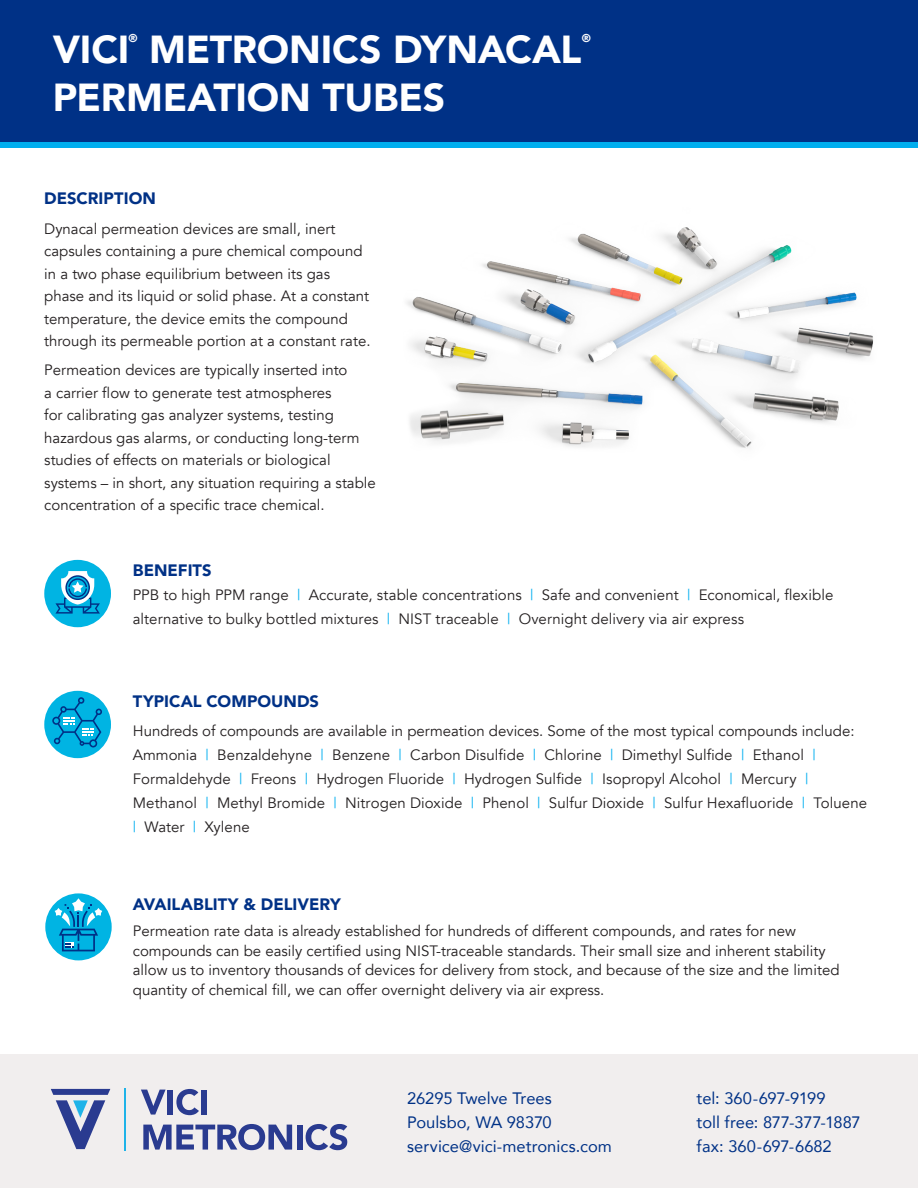
<style>
.page{position:relative;width:918px;height:1188px;background:#fff}
.page>*{position:absolute;margin:0;border:0;box-sizing:border-box;transform-origin:0 0}
.t1{font:900 39px "Avenir";letter-spacing:-.005em;color:#fff}
.t2{font:16.5px "Avenir";color:#003186}
.t3{font:900 16.5px "Avenir";color:#003186}
.Body_Copy{font:15px/22.5px "Avenir";color:#231f20}
.t4{font:900 11.4px "Avenir";color:#fff}
.s1{color:#00aeef}
</style>
<div class="page">
<div style="left:0;top:1054px;width:918px;height:134px;background:#f1eeee"></div>
<svg style="left:141px;top:1090px;width:25px;height:25px"></svg>
<div style="left:168px;top:1090px;width:5px;height:25px;background:#2a3b90"></div>
<svg style="left:176px;top:1089px;width:23px;height:26px"></svg>
<div style="left:201px;top:1090px;width:6px;height:25px;background:#2a3b90"></div>
<svg style="left:143px;top:1124px;width:149px;height:26px"></svg>
<div style="left:297px;top:1125px;width:5px;height:25px;background:#2a3b90"></div>
<svg style="left:306px;top:1124px;width:41px;height:26px"></svg>
<hr style="left:124px;top:1089px;width:2px;height:62px;background:#1fb3e8">
<svg style="left:51px;top:1089px;width:59px;height:60px"></svg>
<svg style="left:0;top:141px;width:918px;height:7px;background:#009ce0"></svg>
<div style="left:0;top:0;width:918px;height:141px;background:#003186"></div>
<div style="left:44px;top:560px;width:67px;height:67px;background:#00b4e3;border-radius:50%"></div>
<svg style="left:55px;top:571px;width:45px;height:43px"></svg>
<div style="left:44px;top:691px;width:67px;height:67px;background:#00b4e3;border-radius:50%"></div>
<svg style="left:52px;top:697px;width:50px;height:50px"></svg>
<div style="left:45px;top:893px;width:67px;height:67px;background:#00b4e3;border-radius:50%"></div>
<svg style="left:55px;top:898px;width:47px;height:53px"></svg>
<img style="left:407px;top:227px;width:467px;height:221px">
<p class="t1" style="left:53px;top:16px;width:78px">VICI</p>
<p class="t4" style="left:129px;top:28px;width:11px">®</p>
<p class="t1" style="left:149px;top:16px;width:434px">METRONICS DYNACAL</p>
<p class="t4" style="left:582px;top:28px;width:11px">®</p>
<p class="t1" style="left:53px;top:64px;width:394px">PERMEATION TUBES</p>
<p class="t3" style="left:44px;top:185px;width:113px">DESCRIPTION</p>
<p class="Body_Copy" style="left:44px;top:218px;width:328px">Dynacal permeation devices are small, inert capsules containing a pure chemical compound in a two phase equilibrium between its gas phase and its liquid or solid phase. At a constant temperature, the device emits the compound through its permeable portion at a constant rate.</p>
<p class="Body_Copy" style="left:44px;top:359px;width:333px">Permeation devices are typically inserted into<br>a carrier flow to generate test atmospheres<br>for calibrating gas analyzer systems, testing hazardous gas alarms, or conducting long-term studies of effects on materials or biological systems – in short, any situation requiring a stable concentration of a specific trace chemical.</p>
<p class="t3" style="left:133px;top:556px;width:80px">BENEFITS</p>
<p class="Body_Copy" style="left:133px;top:583px;width:702px;line-height:24px">PPB to high PPM range <span class="s1">|</span> Accurate, stable concentrations <span class="s1">|</span> Safe and convenient <span class="s1">|</span> Economical, flexible alternative to bulky bottled mixtures <span class="s1">|</span> NIST traceable <span class="s1">|</span> Overnight delivery via air express</p>
<p class="t3" style="left:133px;top:687px;width:188px">TYPICAL COMPOUNDS</p>
<p class="Body_Copy" style="left:133px;top:719px;width:736px;line-height:24px">Hundreds of compounds are available in permeation devices. Some of the most typical compounds include:<br>Ammonia <span class="s1">|</span> Benzaldehyne <span class="s1">|</span> Benzene <span class="s1">|</span> Carbon Disulfide <span class="s1">|</span> Chlorine <span class="s1">|</span> Dimethyl Sulfide <span class="s1">|</span> Ethanol <span class="s1">| </span>Formaldehyde <span class="s1">|</span> Freons <span class="s1">|</span> Hydrogen Fluoride <span class="s1">|</span> Hydrogen Sulfide <span class="s1">|</span> Isopropyl Alcohol <span class="s1">|</span> Mercury <span class="s1">| </span>Methanol <span class="s1">|</span> Methyl Bromide <span class="s1">|</span> Nitrogen Dioxide <span class="s1">|</span> Phenol <span class="s1">|</span> Sulfur Dioxide <span class="s1">|</span> Sulfur Hexafluoride <span class="s1">|</span> Toluene <span class="s1">|</span> Water <span class="s1">|</span> Xylene</p>
<p class="t3" style="left:133px;top:890px;width:209px">AVAILABLITY &amp; DELIVERY</p>
<p class="Body_Copy" style="left:133px;top:922px;width:708px;line-height:19.5px">Permeation rate data is already established for hundreds of different compounds, and rates for new compounds can be easily certified using NIST-traceable standards. Their small size and inherent stability allow us to inventory thousands of devices for delivery from stock, and because of the size and the limited quantity of chemical fill, we can offer overnight delivery via air express.</p>
<p class="t2" style="left:407px;top:1085px;width:146px">26295 Twelve Trees</p>
<p class="t2" style="left:407px;top:1109px;width:146px">Poulsbo, WA 98370</p>
<p class="t2" style="left:407px;top:1133px;width:206px">service@vici-metronics.com</p>
<p class="t2" style="left:697px;top:1085px;width:131px">tel: 360-697-9199</p>
<p class="t2" style="left:697px;top:1109px;width:166px">toll free: 877-377-1887</p>
<p class="t2" style="left:697px;top:1133px;width:137px">fax: 360-697-6682</p>
</div>
